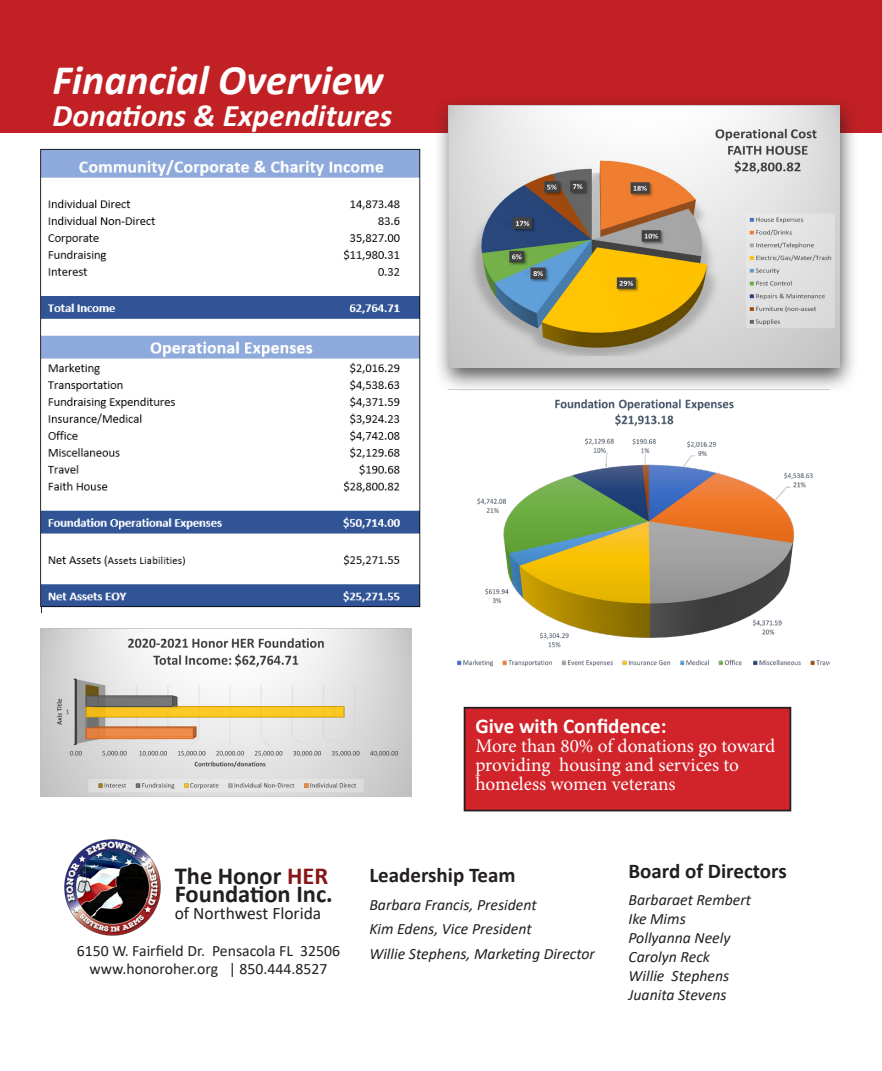
<style>
.page{position:relative;width:882px;height:1071px;background:#fff}
.page>*{position:absolute;margin:0;border:0;box-sizing:border-box;transform-origin:0 0}
.t1{font:italic 700 42px "Calibri";color:#fff}
.t2{font:italic 700 31.5px "Calibri";color:#fff}
.t3{font:700 24.5px "Calibri";color:#231f20}
.t4{font:700 21px "Calibri";color:#231f20}
.t5{font:700 21px "Calibri";color:#fff}
.t6{font:19.25px/19.2px "Minion Pro";letter-spacing:-.005em;color:#fff}
.t7{font:17.5px "Calibri";color:#231f20}
.t8{font:italic 15.75px "Calibri";color:#231f20}
.t9{font:15.75px "Calibri";color:#231f20}
.s1{color:#881618}
</style>
<div class="page">
<div style="left:0;top:0;width:882px;height:132px;background:#c12025"></div>
<img style="left:64px;top:839px;width:97px;height:97px">
<div style="left:465px;top:708px;width:325px;height:103px;background:#d1232a"></div>
<div style="left:464px;top:707px;width:327px;height:104px;border:2px solid #231f20"></div>
<img style="left:457px;top:399px;width:372px;height:268px">
<div style="left:433px;top:95px;width:426px;height:298px;background:#231f20;opacity:.75"></div>
<img style="left:449px;top:106px;width:390px;height:262px">
<img style="left:40px;top:628px;width:372px;height:169px">
<img style="left:40px;top:148px;width:381px;height:465px">
<p class="t1" style="left:53px;top:51px;width:332px">Financial Overview</p>
<p class="t2" style="left:53px;top:93px;width:341px">Donations &amp; Expenditures</p>
<p class="t5" style="left:475px;top:711px;width:193px">Give with Confidence:</p>
<p class="t6" style="left:475px;top:736px;width:301px">More than 80% of donations go toward providing housing and services to homeless women veterans</p>
<p class="t3" style="left:175px;top:859px;width:155px">The Honor <span class="s1">HER</span></p>
<p class="t3" style="left:175px;top:876px;width:160px">Foundation Inc.</p>
<p class="t7" style="left:175px;top:901px;width:148px">of Northwest Florida</p>
<p class="t9" style="left:77px;top:940px;width:265px">6150 W. Fairfield Dr. Pensacola FL 32506</p>
<p class="t9" style="left:90px;top:958px;width:239px">www.honoroher.org | 850.444.8527</p>
<p class="t4" style="left:369px;top:860px;width:148px">Leadership Team</p>
<p class="t4" style="left:629px;top:856px;width:160px">Board of Directors</p>
<p class="t8" style="left:629px;top:889px;width:124px">Barbaraet Rembert</p>
<p class="t8" style="left:629px;top:908px;width:59px">Ike Mims</p>
<p class="t8" style="left:629px;top:927px;width:103px">Pollyanna Neely</p>
<p class="t8" style="left:629px;top:946px;width:83px">Carolyn Reck</p>
<p class="t8" style="left:629px;top:965px;width:102px">Willie Stephens</p>
<p class="t8" style="left:629px;top:984px;width:100px">Juanita Stevens</p>
<p class="t8" style="left:369px;top:894px;width:169px">Barbara Francis, President</p>
<p class="t8" style="left:369px;top:918px;width:164px">Kim Edens, Vice President</p>
<p class="t8" style="left:369px;top:943px;width:227px">Willie Stephens, Marketing Director</p>
</div>
